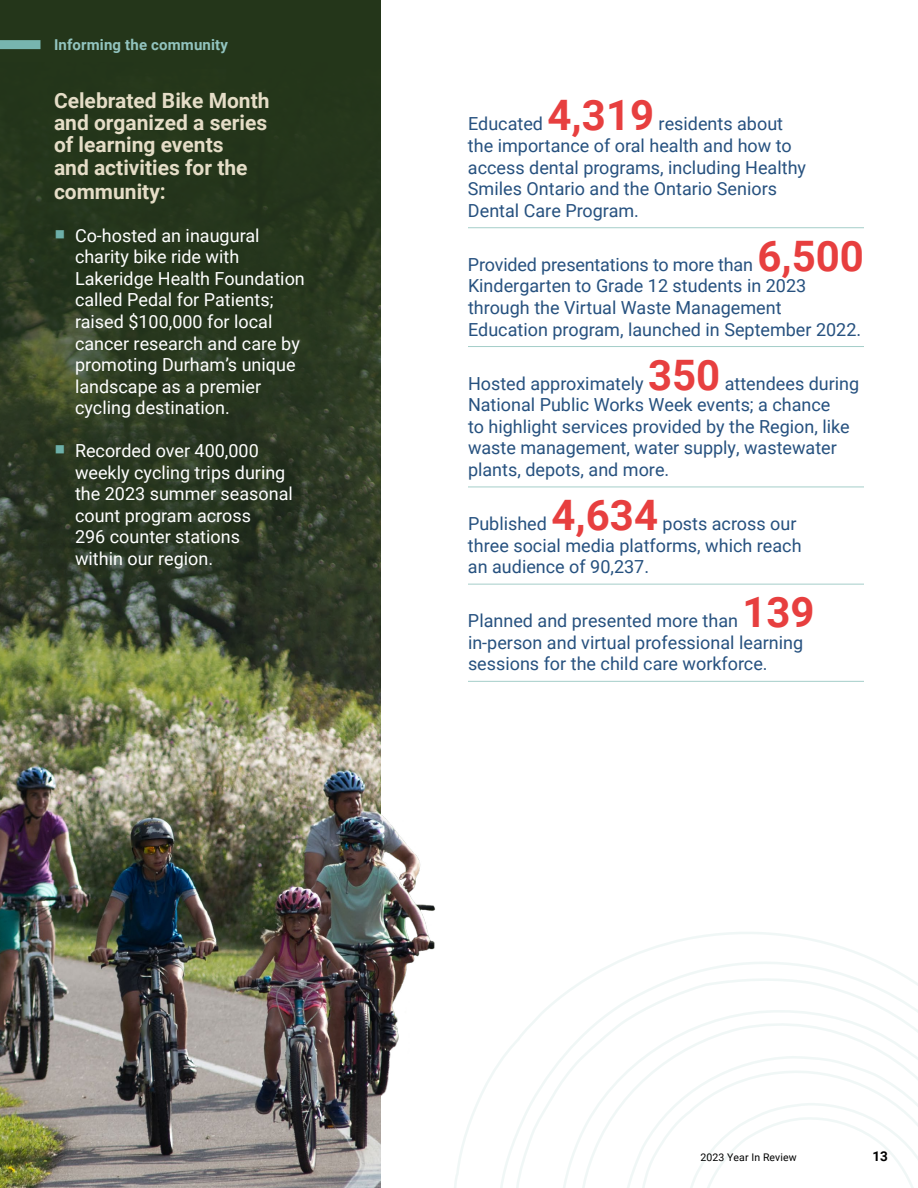
<style>
.page{position:relative;width:918px;height:1188px;background:#fff}
.page>*{position:absolute;margin:0;border:0;box-sizing:border-box;transform-origin:0 0}
.Achievements_w_numbe{font:700 42px "Roboto";color:#e73f3f}
.Subheading_H4{font:700 21px/22.8px "Roboto";color:#e5ddc7}
.Achievements_w_numbe-2{font:18px/21.6px "Roboto";color:#26517f}
.Bulleted_list{font:18px/21.6px "Roboto";color:#fff}
.Running_Header_secti{font:700 15px "Roboto";letter-spacing:.01em;color:#92c4bf}
.t1{font:700 13.5px "Roboto";color:#000}
.t2{font:10.5px "Roboto";letter-spacing:.01em;color:#000}
</style>
<div class="page">
<svg style="left:454px;top:932px;width:464px;height:256px"></svg>
<div style="left:0;top:0;width:381px;height:1188px;background:#24361a"></div>
<hr style="left:468px;top:227px;width:396px;height:1px;background:#a4cec9">
<hr style="left:468px;top:346px;width:396px;height:1px;background:#a4cec9">
<hr style="left:468px;top:487px;width:396px;height:1px;background:#a4cec9">
<hr style="left:468px;top:584px;width:396px;height:1px;background:#a4cec9">
<hr style="left:468px;top:681px;width:396px;height:1px;background:#a4cec9">
<div style="left:0;top:40px;width:40px;height:9px;background:#77b5af"></div>
<img style="left:0;top:160px;width:436px;height:1028px">
<svg style="left:56px;top:230px;width:8px;height:8px"></svg>
<svg style="left:56px;top:445px;width:8px;height:8px"></svg>
<h3 class="Running_Header_secti" style="left:54px;top:34px;width:176px">Informing the community</h3>
<h4 class="Subheading_H4" style="left:54px;top:88px;width:217px">Celebrated Bike Month and organized a series of learning events<br>and activities for the community:</h4>
<p class="Bulleted_list" style="left:75px;top:224px;width:231px">Co-hosted an inaugural charity bike ride with<br>Lakeridge Health Foundation called Pedal for Patients; raised $100,000 for local cancer research and care by promoting Durham’s unique landscape as a premier cycling destination.</p>
<p class="Bulleted_list" style="left:75px;top:439px;width:219px">Recorded over 400,000 weekly cycling trips during the 2023 summer seasonal count program across<br>296 counter stations<br>within our region.</p>
<p class="Achievements_w_numbe" style="left:548px;top:86px;width:108px">4,319</p>
<p class="Achievements_w_numbe-2" style="left:468px;top:113px;width:77px">Educated</p>
<p class="Achievements_w_numbe-2" style="left:468px;top:113px;width:340px;text-indent:191px">residents about the importance of oral health and how to access dental programs, including Healthy<br>Smiles Ontario and the Ontario Seniors<br>Dental Care Program.</p>
<p class="Achievements_w_numbe-2" style="left:468px;top:253px;width:287px">Provided presentations to more than</p>
<p class="Achievements_w_numbe" style="left:757px;top:227px;width:108px">6,500</p>
<p class="Achievements_w_numbe-2" style="left:468px;top:275px;width:395px">Kindergarten to Grade 12 students in 2023 through the Virtual Waste Management<br>Education program, launched in September 2022.</p>
<p class="Achievements_w_numbe-2" style="left:468px;top:372px;width:177px">Hosted approximately</p>
<p class="Achievements_w_numbe" style="left:648px;top:345px;width:74px">350</p>
<p class="Achievements_w_numbe-2" style="left:468px;top:372px;width:393px;text-indent:257px">attendees during National Public Works Week events; a chance<br>to highlight services provided by the Region, like waste management, water supply, wastewater plants, depots, and more.</p>
<p class="Achievements_w_numbe-2" style="left:468px;top:512px;width:81px">Published</p>
<p class="Achievements_w_numbe" style="left:551px;top:486px;width:108px">4,634</p>
<p class="Achievements_w_numbe-2" style="left:468px;top:512px;width:335px;text-indent:195px">posts across our three social media platforms, which reach an audience of 90,237.</p>
<p class="Achievements_w_numbe-2" style="left:468px;top:609px;width:272px">Planned and presented more than</p>
<p class="Achievements_w_numbe" style="left:742px;top:583px;width:74px">139</p>
<p class="Achievements_w_numbe-2" style="left:468px;top:631px;width:337px">in-person and virtual professional learning sessions for the child care workforce.</p>
<p class="t2" style="left:700px;top:1150px;width:98px">2023 Year In Review</p>
<p class="t1" style="left:873px;top:1147px;width:17px">13</p>
</div>
